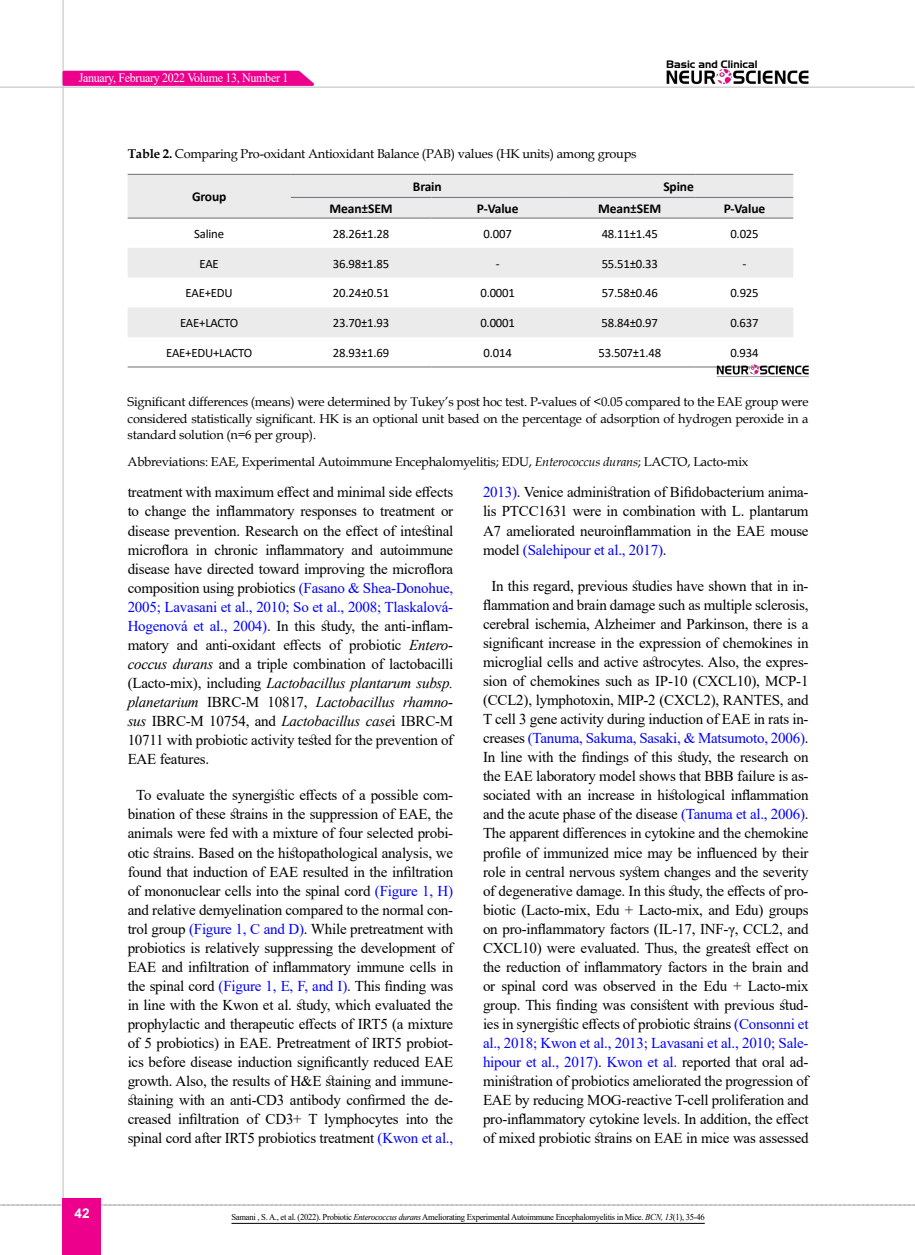
<style>
.page{position:relative;width:915px;height:1255px;background:#fff}
.page>*{position:absolute;margin:0;border:0;box-sizing:border-box;transform-origin:0 0}
.t1{font:15px/19px "Times New Roman";letter-spacing:-.015em;color:#000;text-align:justify}
.t2{font:700 13.5px "Calibri";letter-spacing:-.01em;color:#000}
.t3{font:700 13.5px "Arial";color:#fff}
.t4{font:12.75px/16.5px "Book Antiqua";letter-spacing:-.015em;color:#000;text-align:justify}
.t5{font:12.75px "Calibri";letter-spacing:-.015em;color:#000}
.t6{font:12.75px "Times New Roman";letter-spacing:-.025em;color:#fff;scale:.94 1}
.t7{font:10.5px "Aero Regular SWFTE";color:#000}
.t8{font:9px "Times New Roman";letter-spacing:-.03em;color:#000;scale:.95 1}
.s1{font-weight:700}
.s2{font-style:italic}
.s3{color:#00f}
</style>
<div class="page">
<svg style="left:0;top:1204px;width:915px;height:1px"></svg>
<hr style="left:62px;top:0;width:2px;height:1254px;background:#c2c4c6">
<img style="left:666px;top:69px;width:142px;height:16px">
<div style="left:63px;top:1198px;width:38px;height:56px;background:#ec008c"></div>
<svg style="left:61px;top:69px;width:259px;height:18px;background:#ee32a1"></svg>
<hr style="left:0;top:87px;width:914px;height:1px;background:#c2c4c6">
<svg style="left:128px;top:175px;width:665px;height:162px;fill:#ebebec"></svg>
<hr style="left:128px;top:366px;width:163px;height:1px;background:#6d6e71">
<hr style="left:291px;top:366px;width:140px;height:1px;background:#6d6e71">
<hr style="left:431px;top:366px;width:132px;height:1px;background:#6d6e71">
<hr style="left:563px;top:366px;width:132px;height:1px;background:#6d6e71">
<hr style="left:695px;top:366px;width:98px;height:1px;background:#6d6e71">
<hr style="left:128px;top:174px;width:163px;height:1px;background:#6d6e71">
<hr style="left:291px;top:174px;width:140px;height:1px;background:#6d6e71">
<hr style="left:431px;top:174px;width:132px;height:1px;background:#6d6e71">
<hr style="left:563px;top:174px;width:132px;height:1px;background:#6d6e71">
<hr style="left:695px;top:174px;width:98px;height:1px;background:#6d6e71">
<hr style="left:291px;top:197px;width:140px;height:1px;background:#6d6e71">
<hr style="left:431px;top:197px;width:132px;height:1px;background:#6d6e71">
<hr style="left:563px;top:197px;width:132px;height:1px;background:#6d6e71">
<hr style="left:695px;top:197px;width:98px;height:1px;background:#6d6e71">
<hr style="left:128px;top:218px;width:163px;height:1px;background:#6d6e71">
<hr style="left:291px;top:218px;width:140px;height:1px;background:#6d6e71">
<hr style="left:431px;top:218px;width:132px;height:1px;background:#6d6e71">
<hr style="left:563px;top:218px;width:132px;height:1px;background:#6d6e71">
<hr style="left:695px;top:218px;width:98px;height:1px;background:#6d6e71">
<img style="left:711px;top:364px;width:97px;height:13px">
<hr style="left:231px;top:1222px;width:473px;height:1px;background:#000">
<p class="t6" style="left:79px;top:69px;width:224px">January, February 2022 Volume 13, Number 1</p>
<p class="t7" style="left:666px;top:58px;width:93px">Basic and Clinical</p>
<p class="t4" style="left:128px;top:145px;width:510px"><span class="s1">Table 2.</span> Comparing Pro-oxidant Antioxidant Balance (PAB) values (HK units) among groups</p>
<p class="t2" style="left:192px;top:187px;width:36px">Group</p>
<p class="t2" style="left:413px;top:177px;width:30px">Brain</p>
<p class="t2" style="left:663px;top:177px;width:32px">Spine</p>
<p class="t2" style="left:329px;top:199px;width:65px">Mean±SEM</p>
<p class="t2" style="left:477px;top:199px;width:43px">P-Value</p>
<p class="t2" style="left:598px;top:199px;width:65px">Mean±SEM</p>
<p class="t2" style="left:723px;top:199px;width:43px">P-Value</p>
<p class="t5" style="left:194px;top:225px;width:31px">Saline</p>
<p class="t5" style="left:333px;top:225px;width:58px">28.26±1.28</p>
<p class="t5" style="left:483px;top:225px;width:30px">0.007</p>
<p class="t5" style="left:601px;top:225px;width:58px">48.11±1.45</p>
<p class="t5" style="left:730px;top:225px;width:30px">0.025</p>
<p class="t5" style="left:199px;top:254px;width:21px">EAE</p>
<p class="t5" style="left:333px;top:254px;width:58px">36.98±1.85</p>
<p class="t5" style="left:495px;top:254px;width:5px">-</p>
<p class="t5" style="left:601px;top:254px;width:58px">55.51±0.33</p>
<p class="t5" style="left:742px;top:254px;width:5px">-</p>
<p class="t5" style="left:185px;top:284px;width:49px">EAE+EDU</p>
<p class="t5" style="left:333px;top:284px;width:58px">20.24±0.51</p>
<p class="t5" style="left:480px;top:284px;width:36px">0.0001</p>
<p class="t5" style="left:601px;top:284px;width:58px">57.58±0.46</p>
<p class="t5" style="left:730px;top:284px;width:30px">0.925</p>
<p class="t5" style="left:180px;top:314px;width:60px">EAE+LACTO</p>
<p class="t5" style="left:333px;top:314px;width:58px">23.70±1.93</p>
<p class="t5" style="left:480px;top:314px;width:36px">0.0001</p>
<p class="t5" style="left:601px;top:314px;width:58px">58.84±0.97</p>
<p class="t5" style="left:730px;top:314px;width:30px">0.637</p>
<p class="t5" style="left:166px;top:343px;width:88px">EAE+EDU+LACTO</p>
<p class="t5" style="left:333px;top:343px;width:58px">28.93±1.69</p>
<p class="t5" style="left:483px;top:343px;width:30px">0.014</p>
<p class="t5" style="left:598px;top:343px;width:64px">53.507±1.48</p>
<p class="t5" style="left:730px;top:343px;width:30px">0.934</p>
<p class="t4" style="left:128px;top:393px;width:682px">Significant differences (means) were determined by Tukey’s post hoc test. P-values of &lt;0.05 compared to the EAE group were considered statistically significant. HK is an optional unit based on the percentage of adsorption of hydrogen peroxide in a standard solution (n=6 per group).</p>
<p class="t4" style="left:128px;top:453px;width:622px">Abbreviations: EAE, Experimental Autoimmune Encephalomyelitis; EDU, <span class="s2">Enterococcus durans</span>; LACTO, Lacto-mix</p>
<p class="t3" style="left:75px;top:1203px;width:17px">42</p>
<p class="t1" style="left:128px;top:482px;width:327px">treatment with maximum effect and minimal side effects to change the inflammatory responses to treatment or disease prevention. Research on the effect of intestinal microflora in chronic inflammatory and autoimmune disease have directed toward improving the microflora composition using probiotics <span class="s3">(Fasano &amp; Shea-Donohue, 2005; Lavasani et al., 2010; So et al., 2008; Tlaskalová-Hogenová et al., 2004)</span>. In this study, the anti-inflam&shy;matory and anti-oxidant effects of probiotic <span class="s2">Entero&shy;coccus durans</span> and a triple combination of lactobacilli (Lacto-mix), including <span class="s2">Lactobacillus plantarum subsp. planetarium</span> IBRC-M 10817, <span class="s2">Lactobacillus rhamno&shy;sus</span> IBRC-M 10754, and <span class="s2">Lactobacillus case</span>i IBRC-M 10711 with probiotic activity tested for the prevention of EAE features.</p>
<p class="t1" style="left:128px;top:785px;width:327px;text-align:center">To evaluate the synergistic effects of a possible com&shy;bination of these strains in the suppression of EAE, the animals were fed with a mixture of four selected probi&shy;otic strains. Based on the histopathological analysis, we found that induction of EAE resulted in the infiltration of mononuclear cells into the spinal cord <span class="s3">(Figure 1, H) </span>and relative demyelination compared to the normal con&shy;trol group <span class="s3">(Figure 1, C and D)</span>. While pretreatment with probiotics is relatively suppressing the development of EAE and infiltration of inflammatory immune cells in the spinal cord <span class="s3">(Figure 1, E, F, and I)</span>. This finding was in line with the Kwon et al. study, which evaluated the prophylactic and therapeutic effects of IRT5 (a mixture of 5 probiotics) in EAE. Pretreatment of IRT5 probiot&shy;ics before disease induction significantly reduced EAE growth. Also, the results of H&amp;E staining and immune&shy;staining with an anti-CD3 antibody confirmed the de&shy;creased infiltration of CD3+ T lymphocytes into the spinal cord after IRT5 probiotics treatment <span class="s3">(Kwon et al.,</span></p>
<p class="t1" style="left:483px;top:482px;width:327px"><span class="s3">2013)</span>. Venice administration of Bifidobacterium anima&shy;lis PTCC1631 were in combination with L. plantarum A7 ameliorated neuroinflammation in the EAE mouse model <span class="s3">(Salehipour et al., 2017)</span>.</p>
<p class="t1" style="left:483px;top:575px;width:327px;text-align:center">In this regard, previous studies have shown that in in&shy;flammation and brain damage such as multiple sclerosis, cerebral ischemia, Alzheimer and Parkinson, there is a significant increase in the expression of chemokines in microglial cells and active astrocytes. Also, the expres&shy;sion of chemokines such as IP-10 (CXCL10), MCP-1 (CCL2), lymphotoxin, MIP-2 (CXCL2), RANTES, and T cell 3 gene activity during induction of EAE in rats in&shy;creases <span class="s3">(Tanuma, Sakuma, Sasaki, &amp; Matsumoto, 2006)</span>.<br>In line with the findings of this study, the research on the EAE laboratory model shows that BBB failure is as&shy;sociated with an increase in histological inflammation and the acute phase of the disease <span class="s3">(Tanuma et al., 2006)</span>.<br>The apparent differences in cytokine and the chemokine profile of immunized mice may be influenced by their role in central nervous system changes and the severity of degenerative damage. In this study, the effects of pro&shy;biotic (Lacto-mix, Edu + Lacto-mix, and Edu) groups on pro-inflammatory factors (IL-17, INF-γ, CCL2, and CXCL10) were evaluated. Thus, the greatest effect on the reduction of inflammatory factors in the brain and or spinal cord was observed in the Edu + Lacto-mix group. This finding was consistent with previous stud&shy;ies in synergistic effects of probiotic strains <span class="s3">(Consonni et al., 2018; Kwon et al., 2013; Lavasani et al., 2010; Sale&shy;hipour et al., 2017)</span>. <span class="s3">Kwon et al.</span> reported that oral ad&shy;ministration of probiotics ameliorated the progression of EAE by reducing MOG-reactive T-cell proliferation and pro-inflammatory cytokine levels. In addition, the effect of mixed probiotic strains on EAE in mice was assessed</p>
<p class="t8" style="left:231px;top:1210px;width:499px">Samani , S. A., et al. (2022). Probiotic <span class="s2">Enterococcus durans</span> Ameliorating Experimental Autoimmune Encephalomyelitis in Mice. <span class="s2">BCN, 13</span>(1), 35-46</p>
</div>
